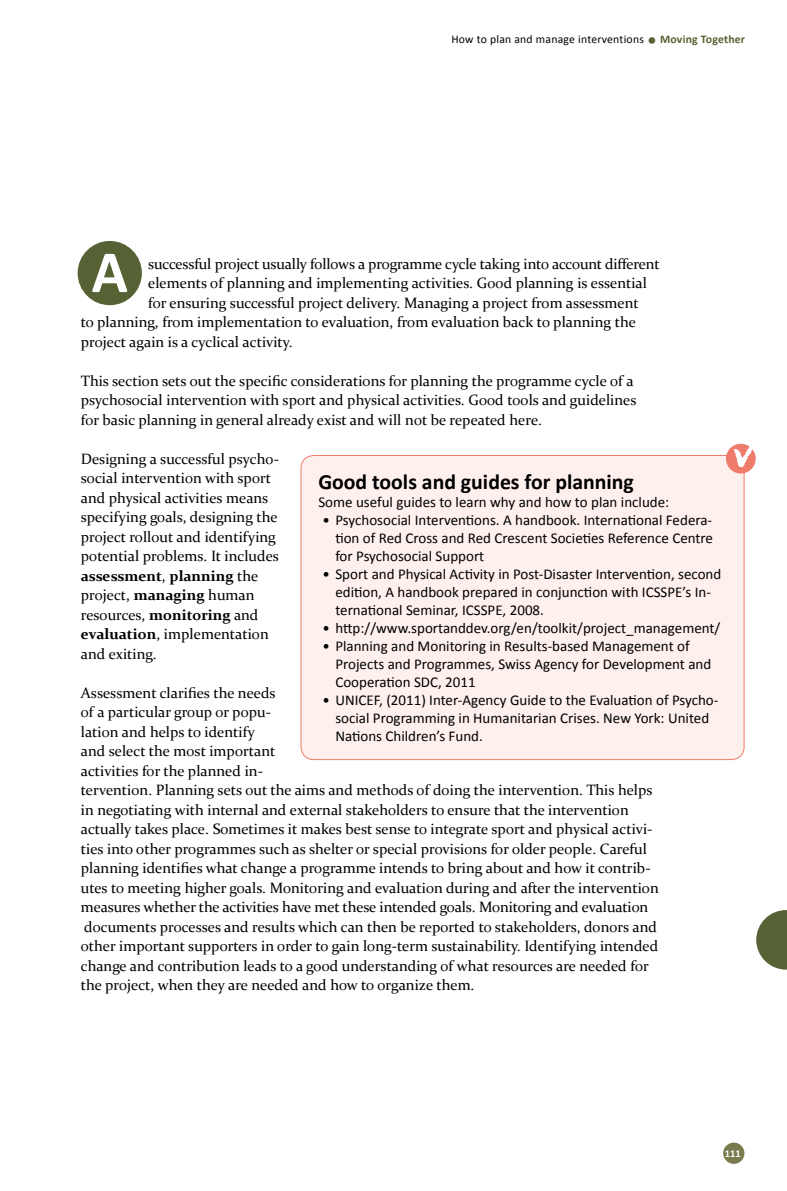
<style>
.page{position:relative;width:787px;height:1191px;background:#fff}
.page>*{position:absolute;margin:0;border:0;box-sizing:border-box;transform-origin:0 0}
.t1{font:700 60px "Calibri";color:#fff}
.t2{font:700 21.75px "Calibri";color:#000}
.t3{font:15px/19.5px "Constantia";color:#000}
.t4{font:15px/18px "Calibri";color:#000}
.t5{font:11.7px "Calibri";letter-spacing:.02em;color:#000}
.t6{font:700 10.5px "Calibri";color:#fff}
.s1{font-size:21px;color:#566234}
.s2{font-weight:700;color:#566234}
.s3{font-weight:700}
</style>
<div class="page">
<div style="left:723px;top:1142px;width:21px;height:21px;background:#797a4e;border-radius:50%"></div>
<svg style="left:756px;top:910px;width:31px;height:59px"></svg>
<div style="left:78px;top:241px;width:64px;height:64px;background:#566234;border-radius:50%"></div>
<div style="left:301px;top:455px;width:443px;height:304px;background:#fef1ed;border-radius:13px"></div>
<div style="left:300px;top:455px;width:444px;height:305px;border:1px solid #ef7c6b;border-radius:13px"></div>
<div style="left:726px;top:444px;width:29px;height:29px;background:#ef7c6b;border-radius:50%"></div>
<img style="left:733px;top:445px;width:20px;height:22px">
<p class="t5" style="left:451px;top:32px;width:295px">How to plan and manage interventions <span class="s1">•</span> <span class="s2">Moving Together</span></p>
<h1 class="t1" style="left:92px;top:234px;width:38px">A</h1>
<p class="t3" style="left:148px;top:253px;width:513px">successful project usually follows a programme cycle taking into account different</p>
<p class="t3" style="left:148px;top:272px;width:500px">elements of planning and implementing activities. Good planning is essential</p>
<p class="t3" style="left:148px;top:292px;width:492px">for ensuring successful project delivery. Managing a project from assessment</p>
<p class="t3" style="left:81px;top:311px;width:556px">to planning, from implementation to evaluation, from evaluation back to planning the</p>
<p class="t3" style="left:81px;top:331px;width:213px">project again is a cyclical activity.</p>
<p class="t3" style="left:81px;top:370px;width:557px">This section sets out the specific considerations for planning the programme cycle of a psychosocial intervention with sport and physical activities. Good tools and guidelines for basic planning in general already exist and will not be repeated here.</p>
<p class="t3" style="left:81px;top:448px;width:200px">Designing a successful psycho&shy;social intervention with sport and physical activities means specifying goals, designing the project rollout and identifying potential problems. It includes <span class="s3">assessment</span>, <span class="s3">planning</span> the project, <span class="s3">managing</span> human resources, <span class="s3">monitoring</span> and <span class="s3">evaluation</span>, implementation and exiting.</p>
<p class="t3" style="left:81px;top:682px;width:579px">Assessment clarifies the needs<br>of a particular group or popu-<br>lation and helps to identify<br>and select the most important<br>activities for the planned in-<br>tervention. Planning sets out the aims and methods of doing the intervention. This helps in negotiating with internal and external stakeholders to ensure that the intervention actually takes place. Sometimes it makes best sense to integrate sport and physical activi&shy;ties into other programmes such as shelter or special provisions for older people. Careful planning identifies what change a programme intends to bring about and how it contrib&shy;utes to meeting higher goals. Monitoring and evaluation during and after the intervention measures whether the activities have met these intended goals. Monitoring and evaluation documents processes and results which can then be reported to stakeholders, donors and other important supporters in order to gain long-term sustainability. Identifying intended change and contribution leads to a good understanding of what resources are needed for the project, when they are needed and how to organize them.</p>
<h2 class="t2" style="left:318px;top:468px;width:317px">Good tools and guides for planning</h2>
<p class="t4" style="left:318px;top:493px;width:352px">Some useful guides to learn why and how to plan include:</p>
<p class="t4" style="left:335px;top:511px;width:379px;text-align:justify;text-indent:-13px">• Psychosocial Interventions. A handbook. International Federa&shy;tion of Red Cross and Red Crescent Societies Reference Centre for Psychosocial Support</p>
<p class="t4" style="left:335px;top:565px;width:387px;text-indent:-13px">• Sport and Physical Activity in Post-Disaster Intervention, second edition, A handbook prepared in conjunction with ICSSPE’s In&shy;ternational Seminar, ICSSPE, 2008.</p>
<p class="t4" style="left:322px;top:619px;width:399px">• http://www.sportanddev.org/en/toolkit/project_management/</p>
<p class="t4" style="left:335px;top:637px;width:377px;text-indent:-13px">• Planning and Monitoring in Results-based Management of<br>Projects and Programmes, Swiss Agency for Development and<br>Cooperation SDC, 2011</p>
<p class="t4" style="left:335px;top:691px;width:384px;text-indent:-13px">• UNICEF, (2011) Inter-Agency Guide to the Evaluation of Psycho&shy;social Programming in Humanitarian Crises. New York: United<br>Nations Children’s Fund.</p>
<p class="t6" style="left:725px;top:1147px;width:17px">111</p>
</div>
